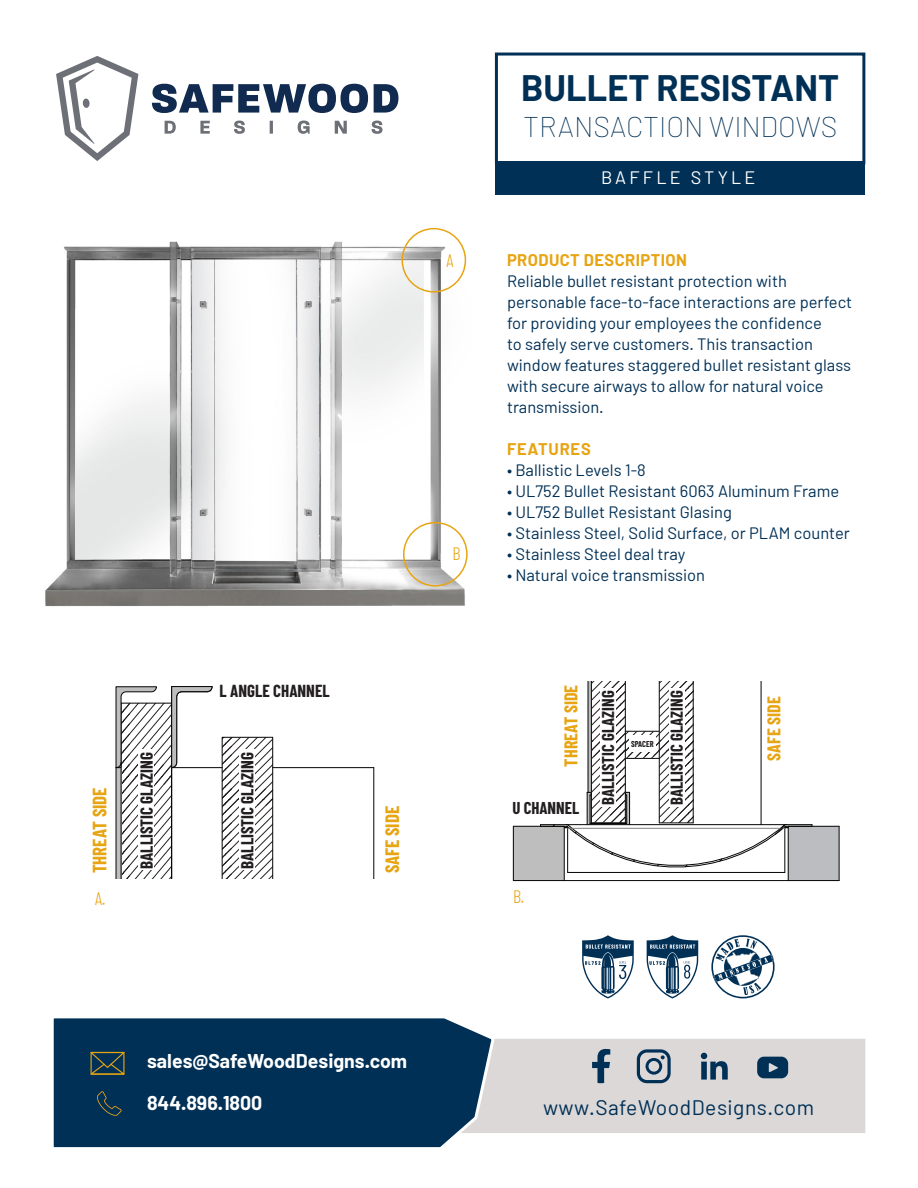
<style>
.page{position:relative;width:918px;height:1188px;background:#fff}
.page>*{position:absolute;margin:0;border:0;box-sizing:border-box;transform-origin:0 0}
.t1{font:700 36px "Barlow";color:#003056}
.t2{font:100 28.5px "Barlow";color:#003056}
.t3{font:21px "Barlow";letter-spacing:.025em;color:#003056}
.t4{font:700 19.5px "Barlow";color:#fff}
.t5{font:700 18.9px "Barlow Condensed";color:#e7a413}
.t6{font:700 18px "Barlow Condensed";color:#e7a413}
.t7{font:18px "Barlow";letter-spacing:.18em;color:#fff}
.t8{font:300 18px "Barlow Condensed";color:#e7a413}
.t9{font:700 16.95px "Barlow Condensed";color:#231f20}
.t10{font:700 16.8px "Barlow Condensed";color:#231f20}
.t11{font:16.5px/21px "Barlow";color:#003056}
.t12{font:700 16.5px "Barlow";letter-spacing:.025em;color:#e7a413}
.t13{font:700 16.5px "Barlow";letter-spacing:.05em;color:#e7a413}
.t14{font:700 8.4px "Barlow Condensed";letter-spacing:-.005em;color:#231f20}
</style>
<div class="page">
<div style="left:497px;top:1039px;width:368px;height:94px;background:#dcd8d7"></div>
<svg style="left:53px;top:1018px;width:444px;height:130px;background:#0f3c5f"></svg>
<svg style="left:97px;top:1091px;width:25px;height:25px"></svg>
<svg style="left:91px;top:1052px;width:34px;height:23px"></svg>
<svg style="left:152px;top:84px;width:216px;height:29px"></svg>
<svg style="left:374px;top:84px;width:24px;height:29px"></svg>
<svg style="left:165px;top:121px;width:218px;height:13px"></svg>
<svg style="left:56px;top:56px;width:82px;height:105px"></svg>
<div style="left:83px;top:98px;width:7px;height:10px;background:#6e7078;border-radius:50%"></div>
<svg style="left:701px;top:1053px;width:27px;height:27px"></svg>
<svg style="left:637px;top:1049px;width:34px;height:34px"></svg>
<svg style="left:592px;top:1049px;width:18px;height:34px"></svg>
<svg style="left:757px;top:1057px;width:31px;height:21px"></svg>
<div style="left:495px;top:53px;width:370px;height:111px;border:3px solid #003056"></div>
<div style="left:495px;top:161px;width:370px;height:34px;background:#003056"></div>
<svg style="left:582px;top:935px;width:52px;height:63px"></svg>
<svg style="left:647px;top:935px;width:51px;height:63px"></svg>
<svg style="left:711px;top:935px;width:64px;height:63px"></svg>
<svg style="left:222px;top:737px;width:51px;height:142px"></svg>
<hr style="left:273px;top:767px;width:101px;height:1px;background:#050504">
<hr style="left:172px;top:767px;width:50px;height:1px;background:#050504">
<hr style="left:373px;top:768px;width:1px;height:111px;background:#050504">
<svg style="left:115px;top:686px;width:98px;height:193px"></svg>
<div style="left:240px;top:750px;width:15px;height:120px;background:#fff"></div>
<div style="left:139px;top:750px;width:15px;height:120px;background:#fff"></div>
<img style="left:45px;top:230px;width:423px;height:377px">
<div style="left:788px;top:826px;width:51px;height:55px;background:#bcbdc0"></div>
<div style="left:513px;top:826px;width:51px;height:55px;background:#bfbebe"></div>
<hr style="left:588px;top:681px;width:3px;height:144px;background:#bcbdc0">
<hr style="left:625px;top:758px;width:34px;height:1px;background:#050504">
<hr style="left:839px;top:826px;width:1px;height:55px;background:#050504">
<hr style="left:788px;top:880px;width:51px;height:1px;background:#050504">
<hr style="left:788px;top:826px;width:51px;height:1px;background:#050504">
<hr style="left:513px;top:826px;width:1px;height:55px;background:#050504">
<hr style="left:513px;top:880px;width:51px;height:1px;background:#050504">
<hr style="left:513px;top:826px;width:51px;height:1px;background:#050504">
<hr style="left:564px;top:880px;width:224px;height:1px;background:#050504">
<hr style="left:693px;top:681px;width:1px;height:142px;background:#050504">
<hr style="left:588px;top:681px;width:1px;height:111px;background:#050504">
<hr style="left:761px;top:681px;width:1px;height:144px;background:#050504">
<hr style="left:625px;top:681px;width:1px;height:142px;background:#050504">
<svg style="left:540px;top:792px;width:273px;height:88px"></svg>
<svg style="left:591px;top:681px;width:34px;height:142px"></svg>
<svg style="left:659px;top:681px;width:34px;height:142px"></svg>
<svg style="left:625px;top:731px;width:34px;height:27px"></svg>
<div style="left:601px;top:688px;width:15px;height:118px;background:#fff"></div>
<div style="left:669px;top:688px;width:15px;height:118px;background:#fff"></div>
<div style="left:629px;top:735px;width:27px;height:17px;background:#fff"></div>
<div style="left:403px;top:522px;width:65px;height:65px;border:2px solid #e7a413;border-radius:50%"></div>
<div style="left:401px;top:228px;width:65px;height:65px;border:2px solid #e7a413;border-radius:50%"></div>
<p class="t1" style="left:521px;top:65px;width:320px">BULLET RESISTANT</p>
<p class="t2" style="left:523px;top:109px;width:316px">TRANSACTION WINDOWS</p>
<p class="t5" style="left:86px;top:873px;width:87px;rotate:-90deg">THREAT SIDE</p>
<p class="t9" style="left:135px;top:869px;width:118px;rotate:-90deg">BALLISTIC GLAZING</p>
<p class="t9" style="left:220px;top:679px;width:112px">L ANGLE CHANNEL</p>
<p class="t9" style="left:235px;top:869px;width:118px;rotate:-90deg">BALLISTIC GLAZING</p>
<p class="t8" style="left:447px;top:247px;width:9px">A</p>
<p class="t8" style="left:452px;top:540px;width:9px">B</p>
<p class="t5" style="left:379px;top:873px;width:69px;rotate:-90deg">SAFE SIDE</p>
<p class="t7" style="left:601px;top:166px;width:156px">BAFFLE STYLE</p>
<p class="t12" style="left:507px;top:249px;width:182px">PRODUCT DESCRIPTION</p>
<p class="t11" style="left:507px;top:270px;width:347px">Reliable bullet resistant protection with personable face-to-face interactions are perfect for providing your employees the confidence<br>to safely serve customers. This transaction window features staggered bullet resistant glass with secure airways to allow for natural voice transmission.</p>
<p class="t13" style="left:507px;top:438px;width:85px">FEATURES</p>
<p class="t11" style="left:507px;top:459px;width:140px">• Ballistic Levels 1-8</p>
<p class="t11" style="left:507px;top:480px;width:334px">• UL752 Bullet Resistant 6063 Aluminum Frame</p>
<p class="t11" style="left:507px;top:501px;width:226px">• UL752 Bullet Resistant Glasing</p>
<p class="t11" style="left:507px;top:522px;width:344px">• Stainless Steel, Solid Surface, or PLAM counter</p>
<p class="t11" style="left:507px;top:543px;width:180px">• Stainless Steel deal tray</p>
<p class="t11" style="left:507px;top:564px;width:200px">• Natural voice transmission</p>
<p class="t6" style="left:558px;top:767px;width:83px;rotate:-90deg">THREAT SIDE</p>
<p class="t6" style="left:761px;top:761px;width:66px;rotate:-90deg">SAFE SIDE</p>
<p class="t10" style="left:596px;top:805px;width:116px;rotate:-90deg">BALLISTIC GLAZING</p>
<p class="t10" style="left:665px;top:805px;width:116px;rotate:-90deg">BALLISTIC GLAZING</p>
<p class="t14" style="left:631px;top:738px;width:24px">SPACER</p>
<p class="t10" style="left:512px;top:796px;width:68px">U CHANNEL</p>
<p class="t8" style="left:95px;top:886px;width:12px">A.</p>
<p class="t8" style="left:513px;top:884px;width:12px">B.</p>
<p class="t4" style="left:147px;top:1048px;width:262px">sales@SafeWoodDesigns.com</p>
<p class="t4" style="left:147px;top:1090px;width:117px">844.896.1800</p>
<p class="t3" style="left:543px;top:1094px;width:273px">www.SafeWoodDesigns.com</p>
</div>
